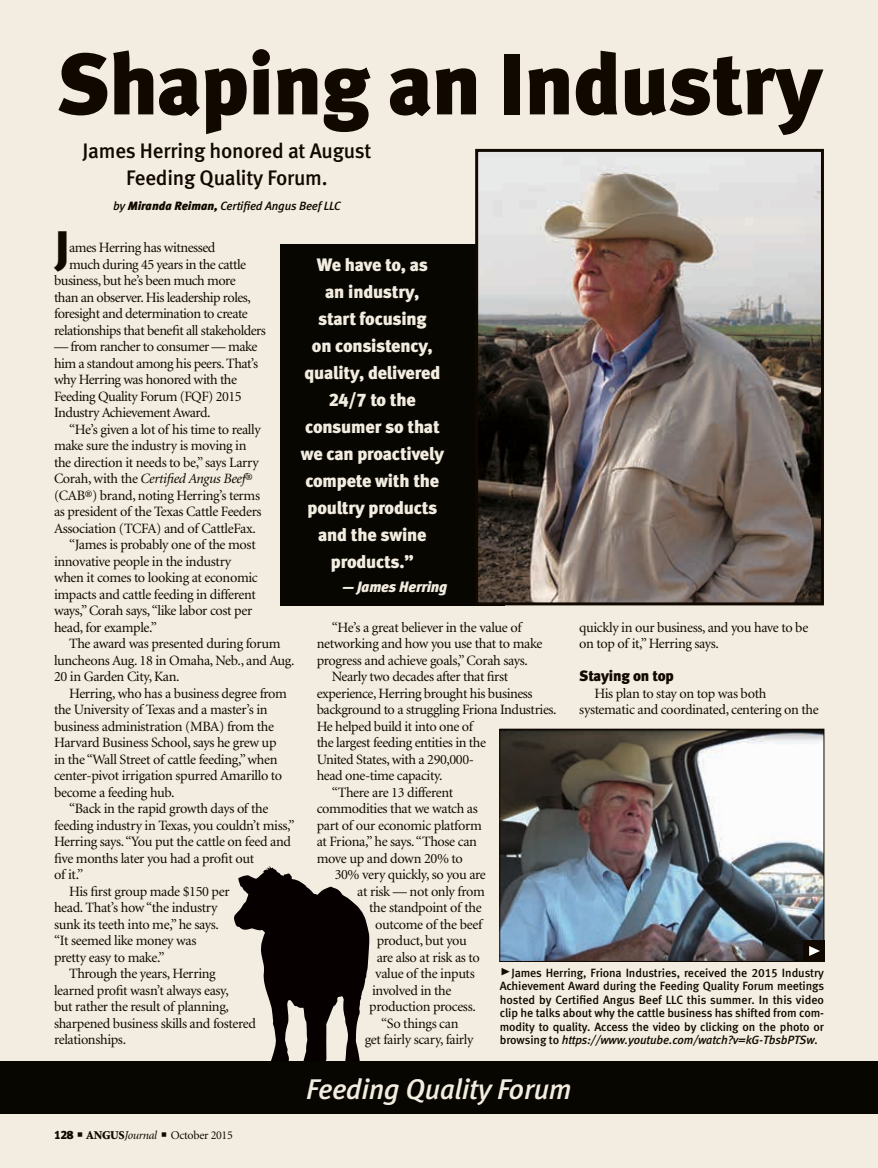
<style>
.page{position:relative;width:878px;height:1168px;background:#f3ede1}
.page>*{position:absolute;margin:0;border:0;box-sizing:border-box;transform-origin:0 0}
.headline{font:87px "Meta Black LF";letter-spacing:-.01em;color:#110800}
.Drop_Cap{font:45.45px "Meta Black LF";color:#110800}
.byline{font:italic 28.5px "Meta Medium LF";letter-spacing:-.01em;color:#f3ede1}
.deck{font:21px/27px "Meta Medium LF";letter-spacing:-.01em;color:#110800;text-align:center}
.pull_quote{font:18px/27px "Meta Black LF";letter-spacing:-.01em;color:#f3ede1;text-align:center}
.pull_quote-2{font:italic 15px "Meta Black LF";letter-spacing:-.01em;color:#f3ede1}
.subhead{font:15px "Meta Black LF";letter-spacing:-.015em;color:#110800}
.body_text{font:14.25px/16.5px "Minion";letter-spacing:-.025em;color:#110800}
.Drop_Cap-2{font:14.25px/16.5px "Minion";letter-spacing:-.035em;color:#110800}
.t1{font:12px/13.5px "Meta Medium LF";letter-spacing:-.01em;color:#110800;text-align:justify}
.byline-2{font:italic 12px "Meta Medium LF";letter-spacing:-.01em;color:#110800}
.t2{font:12px "Minion";letter-spacing:-.025em;color:#110800}
.s1{font-family:"Meta Black LF"}
.s2{font-style:italic}
.s3{font-family:"Meta Black Caps Expert";font-size:21px}
.s4{font-weight:900}
</style>
<div class="page">
<svg style="left:234px;top:866px;width:441px;height:195px"></svg>
<div style="left:0;top:1061px;width:878px;height:53px;background:#070600"></div>
<div style="left:280px;top:244px;width:224px;height:361px;background:#070600"></div>
<img style="left:479px;top:153px;width:341px;height:448px">
<div style="left:475px;top:149px;width:349px;height:456px;border:3px solid #110800"></div>
<img style="left:501px;top:731px;width:321px;height:228px">
<div style="left:499px;top:729px;width:325px;height:232px;border:1px solid #110800"></div>
<div style="left:803px;top:940px;width:21px;height:21px;background:#110800"></div>
<svg style="left:809px;top:946px;width:11px;height:10px"></svg>
<p class="headline" style="left:56px;top:32px;width:767px">Shaping an Industry</p>
<p class="deck" style="left:83px;top:137px;width:290px">James Herring honored at August<br>Feeding Quality Forum.</p>
<p class="byline-2" style="left:113px;top:199px;width:229px">by <span class="s1">Miranda Reiman,</span> Certified Angus Beef LLC</p>
<p class="Drop_Cap" style="left:55px;top:219px;width:15px">J</p>
<p class="Drop_Cap-2" style="left:69px;top:240px;width:148px">ames Herring has witnessed</p>
<p class="pull_quote" style="left:301px;top:251px;width:145px">We have to, as<br>an industry,<br>start focusing<br>on consistency, quality, delivered<br>24/7 to the consumer so that we can proactively compete with the poultry products and the swine products.”</p>
<p class="pull_quote-2" style="left:342px;top:578px;width:107px">— James Herring</p>
<p class="Drop_Cap-2" style="left:69px;top:256px;width:179px">much during 45 years in the cattle</p>
<p class="Drop_Cap-2" style="left:54px;top:273px;width:183px">business, but he’s been much more</p>
<p class="Drop_Cap-2" style="left:54px;top:289px;width:198px">than an observer. His leadership roles,</p>
<p class="Drop_Cap-2" style="left:54px;top:306px;width:195px">foresight and determination to create</p>
<p class="Drop_Cap-2" style="left:54px;top:322px;width:213px">relationships that benefit all stakeholders</p>
<p class="Drop_Cap-2" style="left:54px;top:339px;width:206px">— from rancher to consumer — make him a standout among his peers. That’s why Herring was honored with the<br>Feeding Quality Forum (FQF) 2015<br>Industry Achievement Award.</p>
<p class="body_text" style="left:54px;top:421px;width:209px;text-indent:15px">“He’s given a lot of his time to really make sure the industry is moving in the direction it needs to be,” says Larry Corah, with the <span class="s2">Certified Angus Beef</span>® (CAB®) brand, noting Herring’s terms as president of the Texas Cattle Feeders Association (TCFA) and of CattleFax.</p>
<p class="body_text" style="left:54px;top:537px;width:205px;text-indent:15px">“James is probably one of the most innovative people in the industry when it comes to looking at economic impacts and cattle feeding in different ways,” Corah says, “like labor cost per head, for example.”</p>
<p class="body_text" style="left:54px;top:636px;width:242px;text-indent:15px">The award was presented during forum luncheons Aug. 18 in Omaha, Neb., and Aug.<br>20 in Garden City, Kan.</p>
<p class="body_text" style="left:54px;top:685px;width:234px;text-indent:15px">Herring, who has a business degree from the University of Texas and a master’s in business administration (MBA) from the Harvard Business School, says he grew up in the “Wall Street of cattle feeding,” when center-pivot irrigation spurred Amarillo to become a feeding hub.</p>
<p class="body_text" style="left:54px;top:801px;width:242px;text-indent:15px">“Back in the rapid growth days of the feeding industry in Texas, you couldn’t miss,” Herring says. “You put the cattle on feed and five months later you had a profit out<br>of it.”</p>
<p class="body_text" style="left:54px;top:883px;width:177px;text-indent:15px">His first group made $150 per head. That’s how “the industry sunk its teeth into me,” he says. “It seemed like money was pretty easy to make.”</p>
<p class="body_text" style="left:54px;top:966px;width:203px;text-indent:15px">Through the years, Herring learned profit wasn’t always easy,<br>but rather the result of planning, sharpened business skills and fostered relationships.</p>
<p class="body_text" style="left:316px;top:619px;width:227px;text-indent:15px">“He’s a great believer in the value of networking and how you use that to make progress and achieve goals,” Corah says.</p>
<p class="body_text" style="left:316px;top:669px;width:241px;text-indent:15px">Nearly two decades after that first experience, Herring brought his business background to a struggling Friona Industries.<br>He helped build it into one of<br>the largest feeding entities in the<br>United States, with a 290,000-<br>head one-time capacity.</p>
<p class="body_text" style="left:332px;top:784px;width:123px">“There are 13 different</p>
<p class="body_text" style="left:316px;top:801px;width:163px">commodities that we watch as</p>
<p class="body_text" style="left:316px;top:817px;width:166px">part of our economic platform</p>
<p class="body_text" style="left:316px;top:834px;width:162px">at Friona,” he says. “Those can</p>
<p class="body_text" style="left:316px;top:850px;width:148px">move up and down 20% to</p>
<p class="body_text" style="left:334px;top:867px;width:153px">30% very quickly, so you are</p>
<p class="body_text" style="left:357px;top:883px;width:129px">at risk — not only from</p>
<p class="body_text" style="left:369px;top:900px;width:114px">the standpoint of the</p>
<p class="body_text" style="left:375px;top:916px;width:109px">outcome of the beef</p>
<p class="body_text" style="left:376px;top:933px;width:92px">product, but you</p>
<p class="body_text" style="left:376px;top:949px;width:105px">are also at risk as to</p>
<p class="body_text" style="left:375px;top:966px;width:101px">value of the inputs</p>
<p class="body_text" style="left:372px;top:982px;width:81px">involved in the</p>
<p class="body_text" style="left:369px;top:999px;width:108px">production process.</p>
<p class="body_text" style="left:364px;top:1015px;width:110px;text-align:center">“So things can<br>get fairly scary, fairly</p>
<p class="body_text" style="left:579px;top:619px;width:230px">quickly in our business, and you have to be on top of it,” Herring says.</p>
<p class="subhead" style="left:579px;top:667px;width:96px">Staying on top</p>
<p class="body_text" style="left:579px;top:685px;width:241px;text-indent:15px">His plan to stay on top was both systematic and coordinated, centering on the</p>
<p class="t1" style="left:500px;top:966px;width:326px"><span class="s3">@</span>James Herring, Friona Industries, received the 2015 Industry Achievement Award during the Feeding Quality Forum meetings hosted by Certified Angus Beef LLC this summer. In this video clip he talks about why the cattle business has shifted from com&shy;modity to quality. Access the video by clicking on the photo or browsing to <span class="s2">https://www.youtube.com/watch?v=kG-TbsbPTSw.</span></p>
<p class="byline" style="left:306px;top:1072px;width:267px">Feeding Quality Forum</p>
<p class="t2" style="left:54px;top:1129px;width:180px"><span class="s1">128</span> ■ <span class="s4">ANGUS</span><span class="s2">Journal</span> ■ October 2015</p>
</div>
